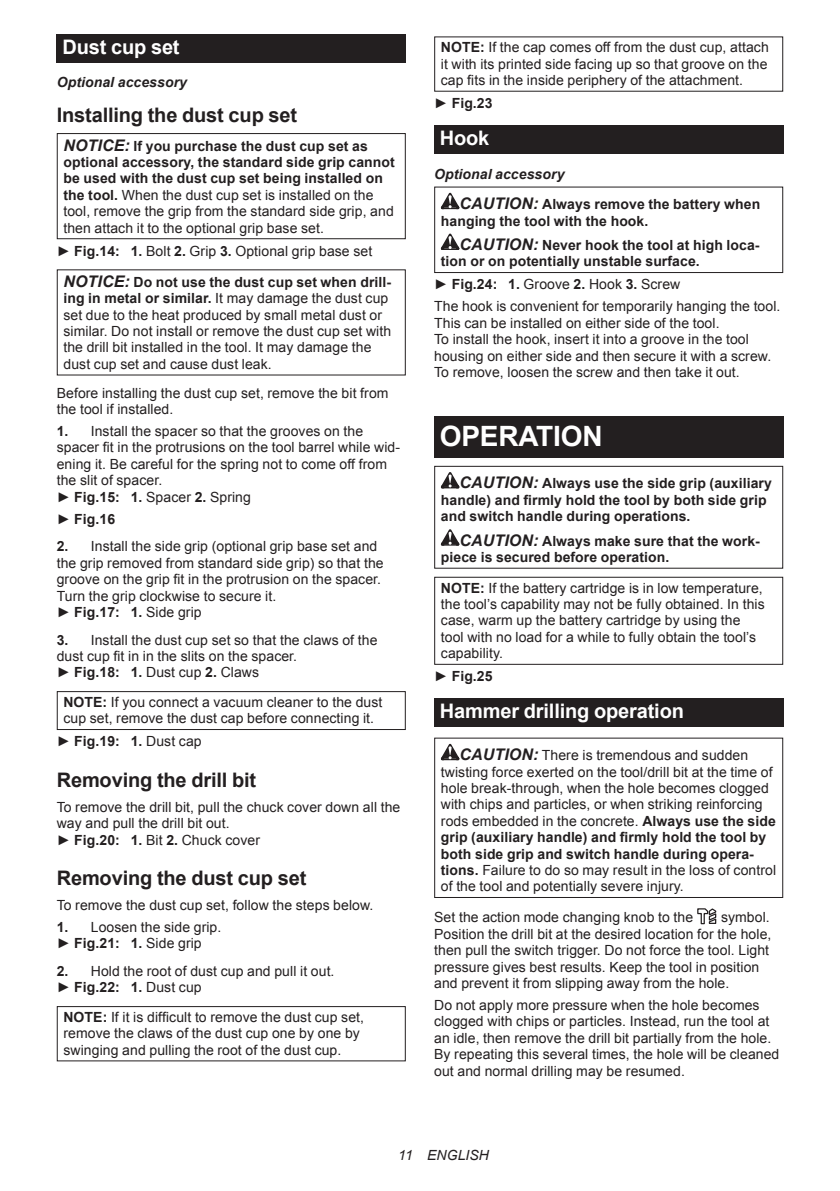
<style>
.page{position:relative;width:840px;height:1191px;background:#fff}
.page>*{position:absolute;margin:0;border:0;box-sizing:border-box;transform-origin:0 0}
.t1{font:700 28px "Arial";letter-spacing:-.01em;color:#fff}
.t2{font:700 20px "Arial";letter-spacing:-.01em;color:#231f20}
.t3{font:700 20px "Arial";letter-spacing:-.01em;color:#fff}
.t4{font:14px/16.4px "Arial";letter-spacing:.005em;color:#231f20}
.t5{font:700 14px/16.4px "Arial";letter-spacing:.005em;color:#231f20}
.t6{font:italic 700 14px "Arial";letter-spacing:.005em;color:#231f20}
.t7{font:italic 14px "Arial";letter-spacing:.005em;color:#231f20}
.s1{font-style:italic;font-size:16px}
.s2{font-weight:400}
.s3{font-weight:700}
.s4{font-weight:700;font-style:italic;font-size:16px}
.s5{font-style:italic}
</style>
<div class="page">
<div style="left:57px;top:34px;width:348px;height:29px;background:#231f20"></div>
<div style="left:57px;top:133px;width:348px;height:106px;border:1px solid #231f20"></div>
<div style="left:57px;top:691px;width:348px;height:39px;border:1px solid #231f20"></div>
<div style="left:57px;top:1006px;width:348px;height:55px;border:1px solid #231f20"></div>
<div style="left:434px;top:125px;width:348px;height:29px;background:#231f20"></div>
<svg style="left:440px;top:193px;width:19px;height:16px"></svg>
<svg style="left:440px;top:234px;width:19px;height:16px"></svg>
<div style="left:434px;top:186px;width:348px;height:87px;border:1px solid #231f20"></div>
<div style="left:434px;top:417px;width:348px;height:41px;background:#231f20"></div>
<svg style="left:440px;top:472px;width:19px;height:16px"></svg>
<svg style="left:440px;top:529px;width:19px;height:16px"></svg>
<div style="left:434px;top:466px;width:348px;height:102px;border:1px solid #231f20"></div>
<div style="left:434px;top:577px;width:348px;height:88px;border:1px solid #231f20"></div>
<div style="left:434px;top:698px;width:348px;height:28px;background:#231f20"></div>
<svg style="left:440px;top:744px;width:19px;height:16px"></svg>
<div style="left:434px;top:737px;width:348px;height:161px;border:1px solid #231f20"></div>
<svg style="left:697px;top:908px;width:20px;height:16px"></svg>
<h2 class="t3" style="left:62px;top:34px;width:119px">Dust cup set</h2>
<p class="t6" style="left:57px;top:73px;width:132px">Optional accessory</p>
<h2 class="t2" style="left:57px;top:102px;width:242px">Installing the dust cup set</h2>
<p class="t5" style="left:63px;top:138px;width:333px"><span class="s1">NOTICE:</span> If you purchase the dust cup set as optional accessory, the standard side grip cannot be used with the dust cup set being installed on the tool. <span class="s2">When the dust cup set is installed on the tool, remove the grip from the standard side grip, and then attach it to the optional grip base set.</span></p>
<p class="t4" style="left:57px;top:243px;width:317px">► <span class="s3">Fig.14: 1.</span> Bolt <span class="s3">2.</span> Grip <span class="s3">3.</span> Optional grip base set</p>
<p class="t4" style="left:63px;top:274px;width:329px"><span class="s4">NOTICE:</span> <span class="s3">Do not use the dust cup set when drill&shy;ing in metal or similar.</span> It may damage the dust cup set due to the heat produced by small metal dust or similar. Do not install or remove the dust cup set with the drill bit installed in the tool. It may damage the dust cup set and cause dust leak.</p>
<p class="t4" style="left:57px;top:384px;width:333px">Before installing the dust cup set, remove the bit from the tool if installed.</p>
<p class="t4" style="left:57px;top:423px;width:344px"><span class="s3">1.</span> Install the spacer so that the grooves on the spacer fit in the protrusions on the tool barrel while wid&shy;ening it. Be careful for the spring not to come off from the slit of spacer.<br>► <span class="s3">Fig.15: 1.</span> Spacer <span class="s3">2.</span> Spring</p>
<p class="t5" style="left:57px;top:511px;width:60px"><span class="s2">►</span> Fig.16</p>
<p class="t4" style="left:57px;top:538px;width:328px"><span class="s3">2.</span> Install the side grip (optional grip base set and the grip removed from standard side grip) so that the groove on the grip fit in the protrusion on the spacer.<br>Turn the grip clockwise to secure it.<br>► <span class="s3">Fig.17: 1.</span> Side grip</p>
<p class="t4" style="left:57px;top:631px;width:322px"><span class="s3">3.</span> Install the dust cup set so that the claws of the dust cup fit in in the slits on the spacer.<br>► <span class="s3">Fig.18: 1.</span> Dust cup <span class="s3">2.</span> Claws</p>
<p class="t4" style="left:63px;top:694px;width:320px"><span class="s3">NOTE:</span> If you connect a vacuum cleaner to the dust cup set, remove the dust cap before connecting it.</p>
<p class="t5" style="left:57px;top:733px;width:146px"><span class="s2">►</span> Fig.19: 1. <span class="s2">Dust cap</span></p>
<h2 class="t2" style="left:57px;top:766px;width:201px">Removing the drill bit</h2>
<p class="t4" style="left:57px;top:798px;width:345px">To remove the drill bit, pull the chuck cover down all the way and pull the drill bit out.<br>► <span class="s3">Fig.20: 1.</span> Bit <span class="s3">2.</span> Chuck cover</p>
<h2 class="t2" style="left:57px;top:864px;width:251px">Removing the dust cup set</h2>
<p class="t4" style="left:57px;top:897px;width:318px">To remove the dust cup set, follow the steps below.</p>
<p class="t4" style="left:57px;top:919px;width:166px"><span class="s3">1.</span> Loosen the side grip. ► <span class="s3">Fig.21: 1.</span> Side grip</p>
<p class="t4" style="left:57px;top:963px;width:279px"><span class="s3">2.</span> Hold the root of dust cup and pull it out. ► <span class="s3">Fig.22: 1.</span> Dust cup</p>
<p class="t4" style="left:63px;top:1009px;width:302px"><span class="s3">NOTE:</span> If it is difficult to remove the dust cup set, remove the claws of the dust cup one by one by swinging and pulling the root of the dust cup.</p>
<p class="t4" style="left:440px;top:39px;width:329px;text-align:justify"><span class="s3">NOTE:</span> If the cap comes off from the dust cup, attach it with its printed side facing up so that groove on the cap fits in the inside periphery of the attachment.</p>
<p class="t5" style="left:434px;top:95px;width:60px"><span class="s2">►</span> Fig.23</p>
<h2 class="t3" style="left:439px;top:125px;width:51px">Hook</h2>
<p class="t5" style="left:459px;top:159px;width:302px;line-height:30.6px;text-indent:-25px"><span class="s5">Optional accessory<br></span><span class="s1">CAUTION:</span> Always remove the battery when</p>
<p class="t5" style="left:459px;top:209px;width:301px;line-height:24.4px;text-indent:-19px">hanging the tool with the hook.<br><span class="s1">CAUTION:</span> Never hook the tool at high loca-</p>
<p class="t4" style="left:434px;top:250px;width:347px;line-height:22.6px;text-indent:7px"><span class="s3">tion or on potentially unstable surface.<br></span>► <span class="s3">Fig.24: 1.</span> Groove <span class="s3">2.</span> Hook <span class="s3">3.</span> Screw<br>The hook is convenient for temporarily hanging the tool.</p>
<p class="t4" style="left:434px;top:315px;width:338px">This can be installed on either side of the tool.<br>To install the hook, insert it into a groove in the tool housing on either side and then secure it with a screw.<br>To remove, loosen the screw and then take it out.</p>
<h1 class="t1" style="left:439px;top:418px;width:164px">OPERATION</h1>
<p class="t5" style="left:440px;top:476px;width:332px;text-indent:19px"><span class="s1">CAUTION:</span> Always use the side grip (auxiliary handle) and firmly hold the tool by both side grip and switch handle during operations.</p>
<p class="t5" style="left:440px;top:533px;width:320px;text-indent:19px"><span class="s1">CAUTION:</span> Always make sure that the work&shy;piece is secured before operation.</p>
<p class="t4" style="left:440px;top:579px;width:325px"><span class="s3">NOTE:</span> If the battery cartridge is in low temperature, the tool’s capability may not be fully obtained. In this case, warm up the battery cartridge by using the tool with no load for a while to fully obtain the tool’s capability.</p>
<p class="t5" style="left:434px;top:668px;width:60px"><span class="s2">►</span> Fig.25</p>
<h2 class="t3" style="left:439px;top:698px;width:245px">Hammer drilling operation</h2>
<p class="t4" style="left:440px;top:747px;width:336px;text-indent:19px"><span class="s4">CAUTION:</span> There is tremendous and sudden twisting force exerted on the tool/drill bit at the time of hole break-through, when the hole becomes clogged with chips and particles, or when striking reinforcing rods embedded in the concrete. <span class="s3">Always use the side grip (auxiliary handle) and firmly hold the tool by both side grip and switch handle during opera&shy;tions.</span> Failure to do so may result in the loss of control of the tool and potentially severe injury.</p>
<p class="t4" style="left:434px;top:909px;width:260px">Set the action mode changing knob to the</p>
<p class="t4" style="left:434px;top:909px;width:338px;text-indent:286px">symbol.<br>Position the drill bit at the desired location for the hole, then pull the switch trigger. Do not force the tool. Light pressure gives best results. Keep the tool in position and prevent it from slipping away from the hole.</p>
<p class="t4" style="left:434px;top:997px;width:346px">Do not apply more pressure when the hole becomes clogged with chips or particles. Instead, run the tool at an idle, then remove the drill bit partially from the hole.<br>By repeating this several times, the hole will be cleaned out and normal drilling may be resumed.</p>
<p class="t7" style="left:398px;top:1146px;width:92px">11 ENGLISH</p>
</div>
